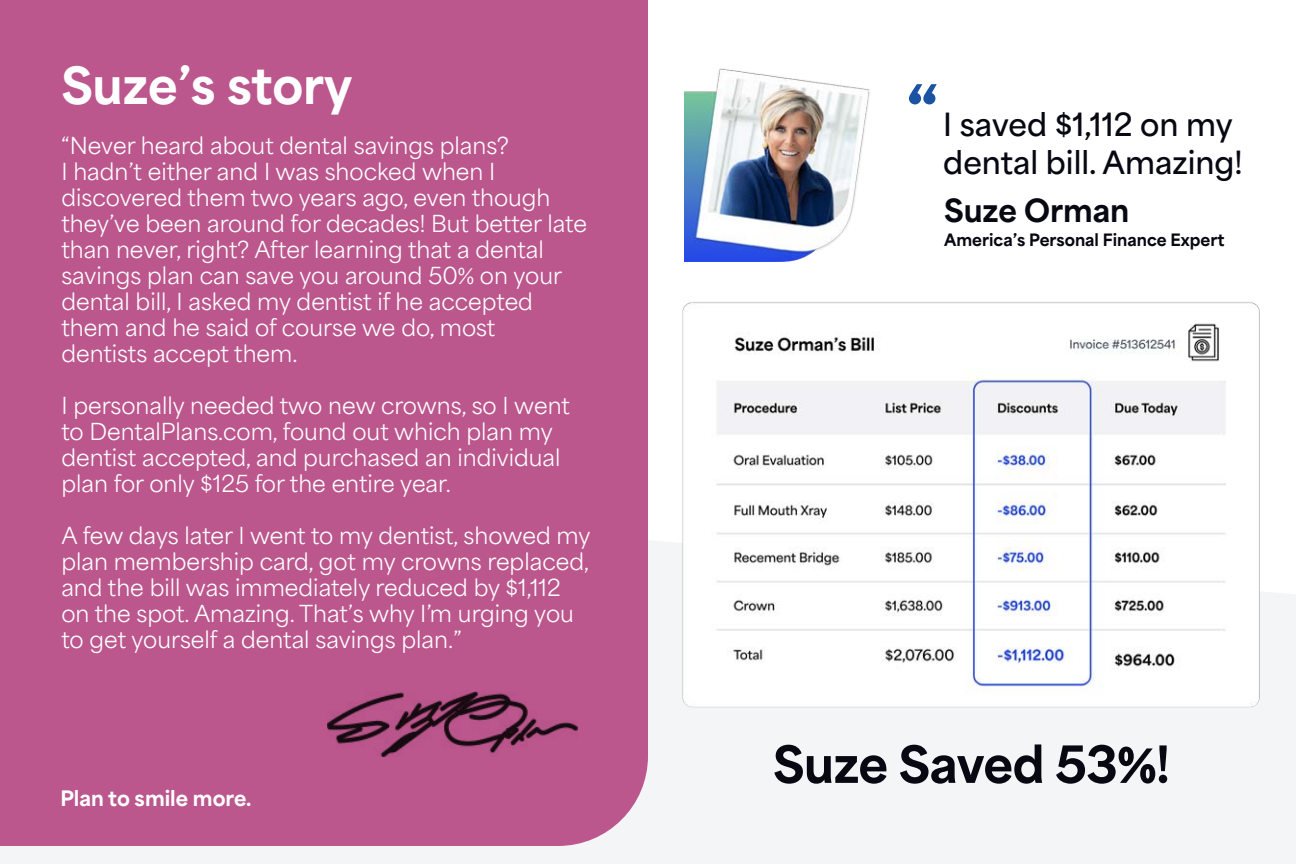
<style>
.page{position:relative;width:1296px;height:864px;background:#fff}
.page>*{position:absolute;margin:0;border:0;box-sizing:border-box;transform-origin:0 0}
.t1{font:900 60px "Area Normal";color:#1c52a4}
.t2{font:800 48px "Area Normal";letter-spacing:-.005em;color:#fff}
.t3{font:600 30px/38px "Area Normal";color:#070811}
.t4{font:800 30px "Area Normal";color:#070811}
.t5{font:22px/26px "Area Normal";color:#fff}
.t6{font:800 20px "Area Normal";color:#fff}
.t7{font:800 16px "Area Normal";color:#070811}
</style>
<div class="page">
<div style="left:0;top:541px;width:1296px;height:323px;background:#f4f5f7"></div>
<div style="left:0;top:0;width:648px;height:846px;background:#bc578e"></div>
<img style="left:328px;top:691px;width:250px;height:66px">
<img style="left:674px;top:302px;width:595px;height:419px">
<img style="left:685px;top:68px;width:185px;height:194px">
<svg style="left:774px;top:744px;width:393px;height:40px"></svg>
<p class="t2" style="left:61px;top:42px;width:293px">Suze’s story</p>
<p class="t5" style="left:61px;top:130px;width:527px">“Never heard about dental savings plans?<br>I hadn’t either and I was shocked when I discovered them two years ago, even though they’ve been around for decades! But better late than never, right? After learning that a dental savings plan can save you around 50% on your dental bill, I asked my dentist if he accepted them and he said of course we do, most</p>
<p class="t5" style="left:61px;top:338px;width:238px">dentists accept them.</p>
<p class="t5" style="left:61px;top:390px;width:510px">I personally needed two new crowns, so I went to DentalPlans.com, found out which plan my dentist accepted, and purchased an individual plan for only $125 for the entire year.</p>
<p class="t5" style="left:61px;top:520px;width:531px">A few days later I went to my dentist, showed my plan membership card, got my crowns replaced, and the bill was immediately reduced by $1,112 on the spot. Amazing. That’s why I’m urging you to get yourself a dental savings plan.”</p>
<p class="t6" style="left:60px;top:780px;width:193px">Plan to smile more.</p>
<p class="t1" style="left:908px;top:54px;width:33px">“</p>
<p class="t3" style="left:943px;top:103px;width:301px">I saved $1,112 on my dental bill. Amazing!</p>
<p class="t4" style="left:944px;top:184px;width:187px">Suze Orman</p>
<p class="t7" style="left:944px;top:226px;width:282px">America’s Personal Finance Expert</p>
</div>
